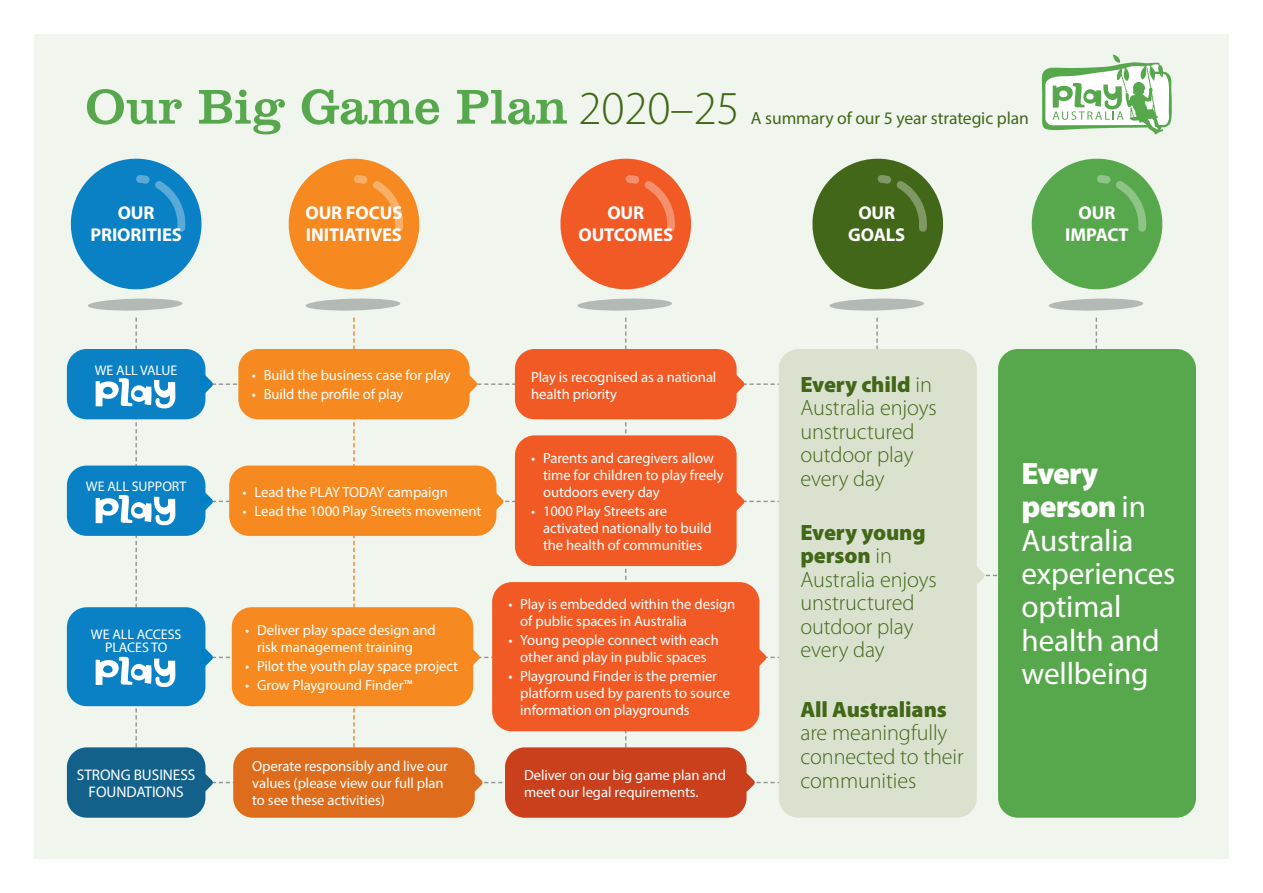
<style>
.page{position:relative;width:1263px;height:893px;background:#fff}
.page>*{position:absolute;margin:0;border:0;box-sizing:border-box;transform-origin:0 0}
.t1{font:50.1px "Clarendon BT";letter-spacing:-.005em;color:#57a84c}
.t2{font:31.2px/33.3px "Myriad Pro";letter-spacing:-.005em;color:#fff}
.t3{font:300 22.2px/23.5px "Myriad Pro";letter-spacing:-.005em;color:#436718}
.t4{font:900 22.2px "Myriad Pro";letter-spacing:-.005em;color:#436718}
.t5{font:700 18.6px/21.6px "Myriad Pro";letter-spacing:-.005em;color:#fff;text-align:center}
.t6{font:17.55px "Myriad Pro";letter-spacing:-.005em;color:#436718}
.t7{font:15.3px/16.8px "Myriad Pro";letter-spacing:-.005em;color:#fff;text-align:center}
.t8{font:14.7px/17.1px "Myriad Pro";letter-spacing:-.005em;color:#fff}
.t9{font:13.95px/12.6px "Myriad Pro";letter-spacing:-.005em;color:#fff;text-align:center}
.s1{font-family:"Myriad Pro";font-weight:300;font-size:47.4px;color:#436718}
.s2{font-weight:900}
</style>
<div class="page">
<div style="left:34px;top:34px;width:1195px;height:825px;background:#f0f6ee"></div>
<svg style="left:876px;top:318px;width:2px;height:31px"></svg>
<svg style="left:1096px;top:318px;width:1px;height:31px"></svg>
<div style="left:779px;top:349px;width:198px;height:469px;background:#dae2cf;border-radius:20px"></div>
<div style="left:998px;top:349px;width:198px;height:469px;background:#57a84c;border-radius:20px"></div>
<div style="left:67px;top:747px;width:138px;height:71px;background:#13618b;border-radius:20px"></div>
<div style="left:67px;top:607px;width:138px;height:99px;background:#0a81c5;border-radius:20px"></div>
<div style="left:67px;top:466px;width:138px;height:70px;background:#0a81c5;border-radius:20px"></div>
<div style="left:67px;top:349px;width:138px;height:70px;background:#0a81c5;border-radius:20px"></div>
<svg style="left:88px;top:298px;width:95px;height:13px"></svg>
<svg style="left:69px;top:156px;width:135px;height:136px;background:#4aa1d0"></svg>
<div style="left:233px;top:747px;width:242px;height:71px;background:#dd6c1d;border-radius:20px"></div>
<svg style="left:306px;top:298px;width:94px;height:13px"></svg>
<svg style="left:286px;top:156px;width:136px;height:136px;background:#f4a759"></svg>
<div style="left:505px;top:747px;width:241px;height:71px;background:#ca3f1c;border-radius:20px"></div>
<svg style="left:577px;top:298px;width:95px;height:13px"></svg>
<svg style="left:558px;top:156px;width:136px;height:136px;background:#f0865e"></svg>
<svg style="left:829px;top:298px;width:95px;height:13px"></svg>
<svg style="left:810px;top:156px;width:136px;height:136px;background:#748f54"></svg>
<svg style="left:1048px;top:298px;width:95px;height:13px"></svg>
<svg style="left:1029px;top:156px;width:136px;height:136px;background:#82be7a"></svg>
<svg style="left:977px;top:565px;width:22px;height:21px"></svg>
<svg style="left:96px;top:318px;width:713px;height:429px;background:#dfad8b"></svg>
<svg style="left:205px;top:772px;width:574px;height:21px"></svg>
<svg style="left:1041px;top:55px;width:131px;height:79px"></svg>
<h1 class="t1" style="left:85px;top:75px;width:656px">Our Big Game Plan <span class="s1">2020–25</span></h1>
<p class="t6" style="left:751px;top:107px;width:279px">A summary of our 5 year strategic plan</p>
<p class="t5" style="left:90px;top:202px;width:93px">OUR<br>PRIORITIES</p>
<p class="t5" style="left:305px;top:202px;width:99px;text-align:left">OUR FOCUS<br>INITIATIVES</p>
<p class="t5" style="left:578px;top:202px;width:96px">OUR<br>OUTCOMES</p>
<p class="t5" style="left:848px;top:202px;width:59px">OUR<br>GOALS</p>
<p class="t5" style="left:1065px;top:202px;width:65px">OUR<br>IMPACT</p>
<p class="t9" style="left:95px;top:363px;width:84px">WE ALL VALUE</p>
<p class="t8" style="left:252px;top:366px;width:200px">• Build the business case for play</p>
<p class="t8" style="left:252px;top:385px;width:153px">• Build the profile of play</p>
<p class="t8" style="left:531px;top:368px;width:187px">Play is recognised as a national health priority</p>
<p class="t9" style="left:86px;top:480px;width:102px">WE ALL SUPPORT</p>
<p class="t8" style="left:243px;top:483px;width:207px">• Lead the PLAY TODAY campaign</p>
<p class="t8" style="left:243px;top:502px;width:240px">• Lead the 1000 Play Streets movement</p>
<p class="t8" style="left:543px;top:449px;width:182px;text-indent:-12px">• Parents and caregivers allow time for children to play freely outdoors every day</p>
<p class="t8" style="left:543px;top:502px;width:170px;text-indent:-12px">• 1000 Play Streets are activated nationally to build the health of communities</p>
<p class="t9" style="left:91px;top:628px;width:92px">WE ALL ACCESS<br>PLACES TO</p>
<p class="t8" style="left:257px;top:621px;width:180px;text-indent:-12px">• Deliver play space design and risk management training</p>
<p class="t8" style="left:245px;top:657px;width:214px">• Pilot the youth play space project</p>
<p class="t8" style="left:245px;top:676px;width:169px">• Grow Playground Finder™</p>
<p class="t8" style="left:520px;top:595px;width:217px;text-indent:-12px">• Play is embedded within the design of public spaces in Australia</p>
<p class="t8" style="left:508px;top:631px;width:212px;text-align:center">• Young people connect with each other and play in public spaces</p>
<p class="t8" style="left:520px;top:667px;width:212px;text-indent:-12px">• Playground Finder is the premier platform used by parents to source information on playgrounds</p>
<p class="t7" style="left:77px;top:766px;width:120px">STRONG BUSINESS<br>FOUNDATIONS</p>
<p class="t8" style="left:252px;top:757px;width:197px">Operate responsibly and live our values (please view our full plan to see these activities)</p>
<p class="t8" style="left:524px;top:766px;width:203px">Deliver on our big game plan and meet our legal requirements.</p>
<h3 class="t3" style="left:800px;top:372px;width:138px"><span class="s2">Every child</span> in<br>Australia enjoys unstructured outdoor play every day</h3>
<h3 class="t3" style="left:800px;top:520px;width:138px"><span class="s2">Every young person</span> in<br>Australia enjoys unstructured outdoor play every day</h3>
<h3 class="t4" style="left:800px;top:695px;width:148px">All Australians</h3>
<h3 class="t3" style="left:800px;top:721px;width:165px">are meaningfully connected to their communities</h3>
<h2 class="t2" style="left:1021px;top:456px;width:156px"><span class="s2">Every person</span> in<br>Australia experiences optimal health and wellbeing</h2>
</div>
